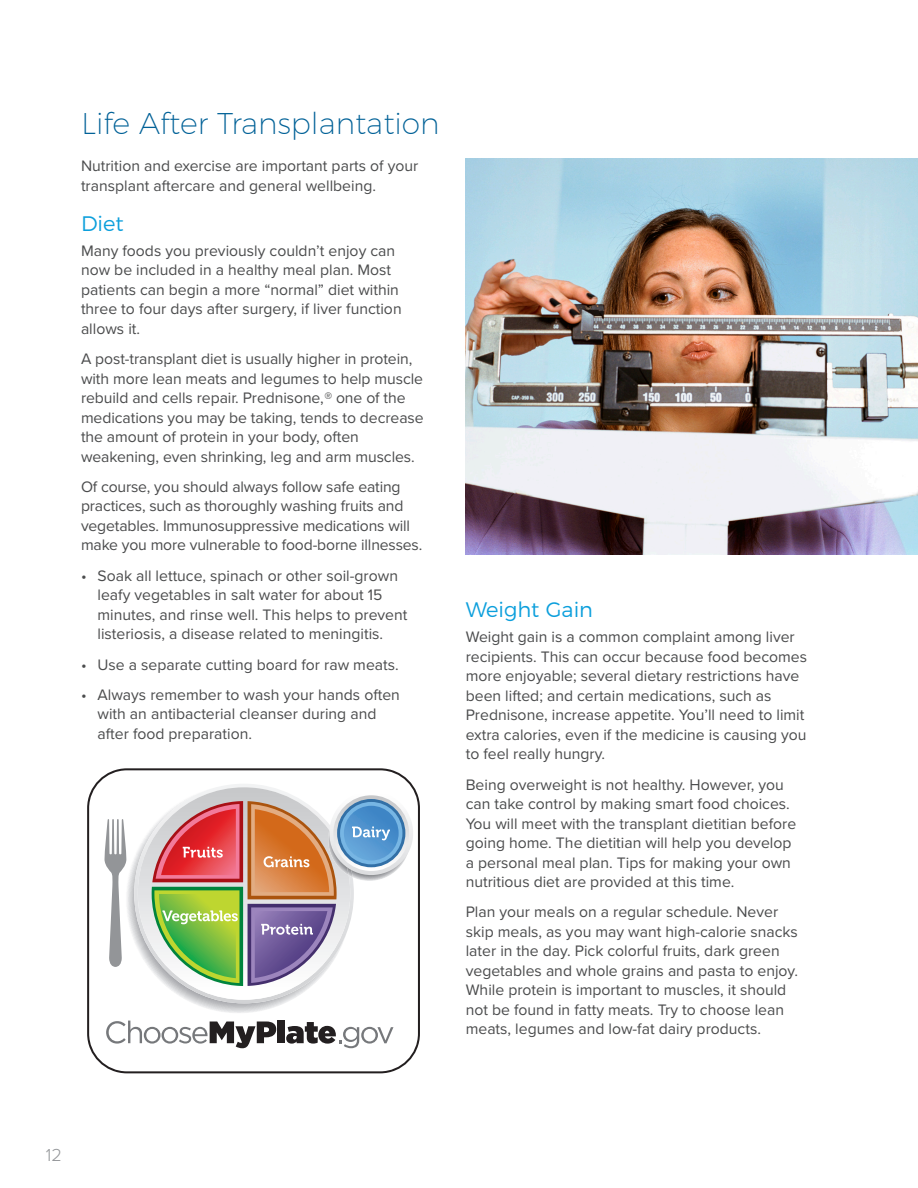
<style>
.page{position:relative;width:918px;height:1188px;background:#fff}
.page>*{position:absolute;margin:0;border:0;box-sizing:border-box;transform-origin:0 0}
.Page_Head{font:200 30px "Montserrat";color:#016197}
.Subhead1_Title_Case{font:300 21px "Montserrat";color:#0c9fdc}
.t1{font:300 18px "Proxima Nova";color:#939598}
.body{font:15.75px/19.5px "Proxima Nova";color:#4b4c4d}
</style>
<div class="page">
<svg style="left:87px;top:768px;width:333px;height:305px"></svg>
<svg style="left:126px;top:788px;width:221px;height:225px"></svg>
<svg style="left:104px;top:819px;width:22px;height:148px"></svg>
<svg style="left:134px;top:784px;width:220px;height:219px"></svg>
<svg style="left:138px;top:787px;width:212px;height:213px"></svg>
<svg style="left:329px;top:791px;width:84px;height:84px"></svg>
<svg style="left:106px;top:1021px;width:170px;height:27px"></svg>
<div style="left:278px;top:1021px;width:7px;height:22px;background:#231f20"></div>
<svg style="left:286px;top:1022px;width:107px;height:26px"></svg>
<svg style="left:152px;top:798px;width:258px;height:188px"></svg>
<img style="left:466px;top:159px;width:452px;height:395px">
<p class="Page_Head" style="left:81px;top:101px;width:360px">Life After Transplantation</p>
<p class="body" style="left:81px;top:156px;width:339px">Nutrition and exercise are important parts of your transplant aftercare and general wellbeing.</p>
<p class="Subhead1_Title_Case" style="left:81px;top:207px;width:44px">Diet</p>
<p class="body" style="left:81px;top:240px;width:322px">Many foods you previously couldn’t enjoy can now be included in a healthy meal plan. Most patients can begin a more “normal” diet within three to four days after surgery, if liver function allows it.</p>
<p class="body" style="left:81px;top:349px;width:344px">A post-transplant diet is usually higher in protein, with more lean meats and legumes to help muscle rebuild and cells repair. Prednisone, ® one of the medications you may be taking, tends to decrease the amount of protein in your body, often weakening, even shrinking, leg and arm muscles.</p>
<p class="body" style="left:81px;top:476px;width:343px">Of course, you should always follow safe eating practices, such as thoroughly washing fruits and vegetables. Immunosuppressive medications will make you more vulnerable to food-borne illnesses.</p>
<p class="body" style="left:98px;top:565px;width:311px;text-indent:-16px">• Soak all lettuce, spinach or other soil-grown leafy vegetables in salt water for about 15 minutes, and rinse well. This helps to prevent listeriosis, a disease related to meningitis.</p>
<p class="body" style="left:81px;top:654px;width:319px">• Use a separate cutting board for raw meats.</p>
<p class="body" style="left:98px;top:684px;width:304px;text-indent:-16px">• Always remember to wash your hands often with an antibacterial cleanser during and after food preparation.</p>
<p class="Subhead1_Title_Case" style="left:466px;top:594px;width:129px">Weight Gain</p>
<p class="body" style="left:466px;top:627px;width:343px">Weight gain is a common complaint among liver recipients. This can occur because food becomes more enjoyable; several dietary restrictions have been lifted; and certain medications, such as Prednisone, increase appetite. You’ll need to limit extra calories, even if the medicine is causing you to feel really hungry.</p>
<p class="body" style="left:466px;top:774px;width:332px">Being overweight is not healthy. However, you can take control by making smart food choices.<br>You will meet with the transplant dietitian before going home. The dietitian will help you develop a personal meal plan. Tips for making your own nutritious diet are provided at this time.</p>
<p class="body" style="left:466px;top:902px;width:334px">Plan your meals on a regular schedule. Never skip meals, as you may want high-calorie snacks later in the day. Pick colorful fruits, dark green vegetables and whole grains and pasta to enjoy.<br>While protein is important to muscles, it should not be found in fatty meats. Try to choose lean meats, legumes and low-fat dairy products.</p>
<p class="t1" style="left:46px;top:1142px;width:18px">12</p>
</div>
